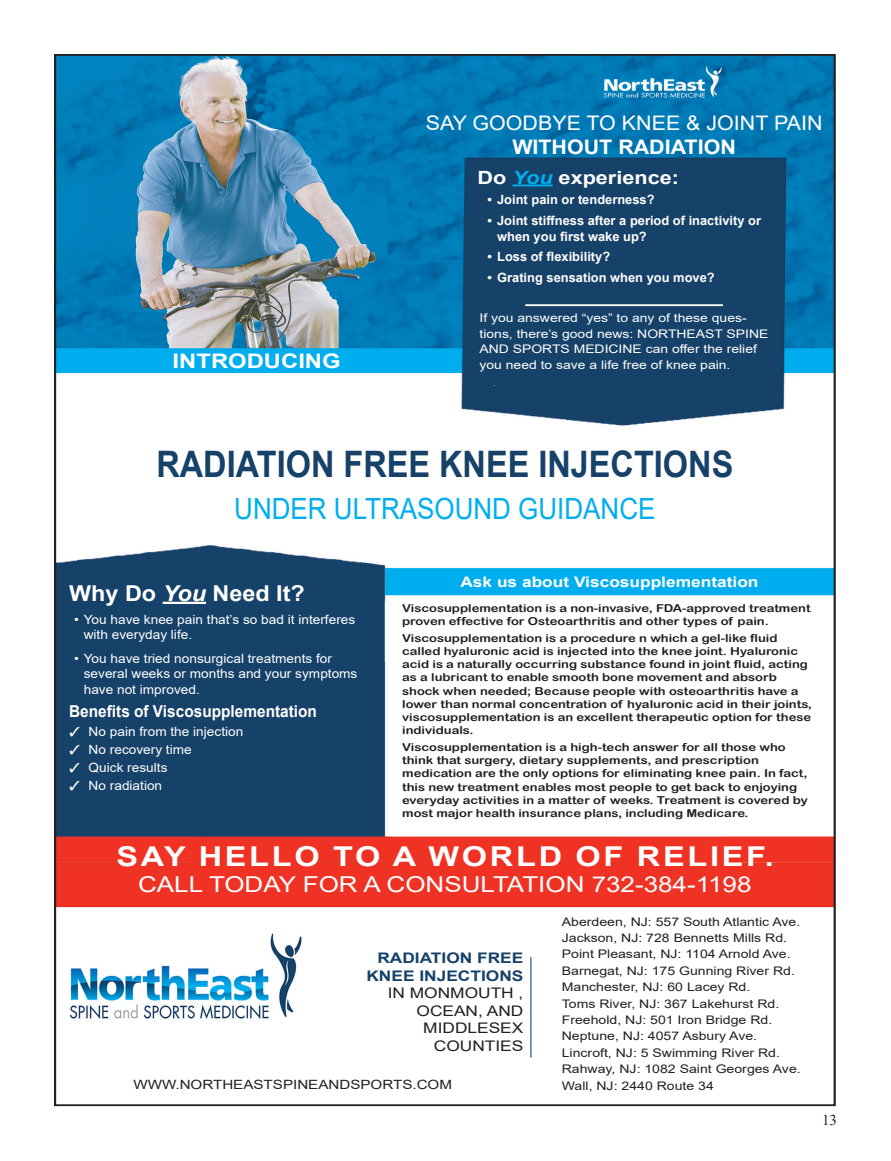
<style>
.page{position:relative;width:891px;height:1161px;background:#fff}
.page>*{position:absolute;margin:0;border:0;box-sizing:border-box;transform-origin:0 0}
.t1{font:700 36.45px "Arial";color:#164168;scale:.89 1}
.t2{font:29.25px "Arial";color:#00aeef;scale:.89 1}
.t3{font:700 27.3px "Arial";letter-spacing:.085em;color:#fff;scale:1.19 1}
.t4{font:21.9px "Arial";color:#fff;scale:1.19 1}
.t5{font:700 21.9px "Arial";color:#fff;scale:1.07 1}
.t6{font:20.1px "Arial";color:#fff;scale:1.07 1}
.t7{font:700 20.1px "Arial";color:#fff;scale:1.07 1}
.t8{font:700 20.1px "Arial";color:#fff;scale:1.19 1}
.t9{font:700 18.3px "Arial";color:#fff;scale:1.19 1}
.t10{font:700 16.35px "Arial";color:#fff;scale:.94 1}
.t11{font:15px "Times New Roman";color:#231f20}
.t12{font:14.55px/17.5px "Arial";color:#231f20;text-align:right;scale:1.19 1}
.t13{font:700 14.55px "Arial";color:#fff;scale:1.19 1}
.t14{font:700 14.55px/17.5px "Arial";color:#164168;text-align:right;scale:1.19 1}
.t15{font:12.75px/15.3px "Arial";color:#fff;scale:1.07 1}
.t16{font:700 12.75px/16.4px "Arial";color:#fff}
.t17{font:12.75px "Arial";color:#231f20;scale:1.19 1}
.t18{font:11.85px/16.4px "Arial";color:#231f20;scale:1.19 1}
.t19{font:11.85px/15.5px "Arial";color:#fff;scale:1.18 1}
.t20{font:10.95px/13.2px "Arial Rounded MT Bold";color:#231f20;scale:1.19 1}
.s1{font-style:italic;color:#00aeef}
.s2{font-style:italic}
</style>
<div class="page">
<img style="left:57px;top:57px;width:776px;height:1001px">
<hr style="left:513px;top:184px;width:40px;height:2px;background:#00aeef">
<hr style="left:525px;top:304px;width:198px;height:2px;background:#fff">
<hr style="left:163px;top:602px;width:43px;height:2px;background:#fff">
<hr style="left:530px;top:957px;width:1px;height:101px;background:#164168">
<h3 class="t8" style="left:173px;top:346px;width:143px">INTRODUCING</h3>
<h3 class="t6" style="left:426px;top:109px;width:372px">SAY GOODBYE TO KNEE &amp; JOINT PAIN</h3>
<h3 class="t7" style="left:512px;top:133px;width:210px">WITHOUT RADIATION</h3>
<h3 class="t9" style="left:478px;top:164px;width:171px">Do <span class="s1">You</span> experience:</h3>
<p class="t16" style="left:487px;top:192px;width:169px">• Joint pain or tenderness?</p>
<p class="t16" style="left:497px;top:212px;width:265px;text-indent:-10px">• Joint stiffness after a period of inactivity or when you first wake up?</p>
<p class="t16" style="left:487px;top:249px;width:124px">• Loss of flexibility?</p>
<p class="t16" style="left:487px;top:269px;width:229px">• Grating sensation when you move?</p>
<p class="t19" style="left:480px;top:311px;width:246px">If you answered “yes” to any of these ques&shy;tions, there’s good news: NORTHEAST SPINE AND SPORTS MEDICINE can offer the relief you need to save a life free of knee pain.</p>
<h1 class="t1" style="left:156px;top:439px;width:650px">RADIATION FREE KNEE INJECTIONS</h1>
<h2 class="t2" style="left:234px;top:488px;width:475px">UNDER ULTRASOUND GUIDANCE</h2>
<h3 class="t5" style="left:69px;top:577px;width:222px">Why Do <span class="s2">You</span> Need It?</h3>
<p class="t15" style="left:84px;top:612px;width:255px;text-indent:-10px">• You have knee pain that’s so bad it interferes with everyday life.</p>
<p class="t15" style="left:84px;top:651px;width:257px;text-indent:-10px">• You have tried nonsurgical treatments for several weeks or months and your symptoms have not improved.</p>
<h3 class="t10" style="left:69px;top:700px;width:265px">Benefits of Viscosupplementation</h3>
<p class="t15" style="left:69px;top:723px;width:164px">✓ No pain from the injection</p>
<p class="t15" style="left:69px;top:742px;width:116px">✓ No recovery time</p>
<p class="t15" style="left:69px;top:760px;width:93px">✓ Quick results</p>
<p class="t15" style="left:69px;top:778px;width:88px">✓ No radiation</p>
<h3 class="t13" style="left:460px;top:572px;width:252px">Ask us about Viscosupplementation</h3>
<p class="t20" style="left:402px;top:601px;width:345px">Viscosupplementation is a non-invasive, FDA-approved treatment proven effective for Osteoarthritis and other types of pain.</p>
<p class="t20" style="left:402px;top:631px;width:346px">Viscosupplementation is a procedure n which a gel-like fluid called hyaluronic acid is injected into the knee joint. Hyaluronic acid is a naturally occurring substance found in joint fluid, acting as a lubricant to enable smooth bone movement and absorb shock when needed; Because people with osteoarthritis have a lower than normal concentration of hyaluronic acid in their joints, viscosupplementation is an excellent therapeutic option for these individuals.</p>
<p class="t20" style="left:402px;top:741px;width:342px">Viscosupplementation is a high-tech answer for all those who think that surgery, dietary supplements, and prescription medication are the only options for eliminating knee pain. In fact, this new treatment enables most people to get back to enjoying everyday activities in a matter of weeks. Treatment is covered by most major health insurance plans, including Medicare.</p>
<h3 class="t3" style="left:117px;top:837px;width:554px">SAY HELLO TO A WORLD OF RELIEF.</h3>
<h3 class="t4" style="left:138px;top:869px;width:517px">CALL TODAY FOR A CONSULTATION 732-384-1198</h3>
<h3 class="t14" style="left:366px;top:949px;width:133px">RADIATION FREE<br>KNEE INJECTIONS</h3>
<h3 class="t12" style="left:388px;top:984px;width:116px">IN MONMOUTH ,<br>OCEAN, AND<br>MIDDLESEX<br>COUNTIES</h3>
<p class="t18" style="left:562px;top:913px;width:202px">Aberdeen, NJ: 557 South Atlantic Ave.<br>Jackson, NJ: 728 Bennetts Mills Rd.<br>Point Pleasant, NJ: 1104 Arnold Ave.<br>Barnegat, NJ: 175 Gunning River Rd.<br>Manchester, NJ: 60 Lacey Rd.<br>Toms River, NJ: 367 Lakehurst Rd.<br>Freehold, NJ: 501 Iron Bridge Rd.<br>Neptune, NJ: 4057 Asbury Ave.<br>Lincroft, NJ: 5 Swimming River Rd.<br>Rahway, NJ: 1082 Saint Georges Ave.</p>
<p class="t17" style="left:133px;top:1075px;width:269px">WWW.NORTHEASTSPINEANDSPORTS.COM</p>
<p class="t18" style="left:562px;top:1077px;width:129px">Wall, NJ: 2440 Route 34</p>
<h3 class="t11" style="left:822px;top:1109px;width:16px">13</h3>
</div>
